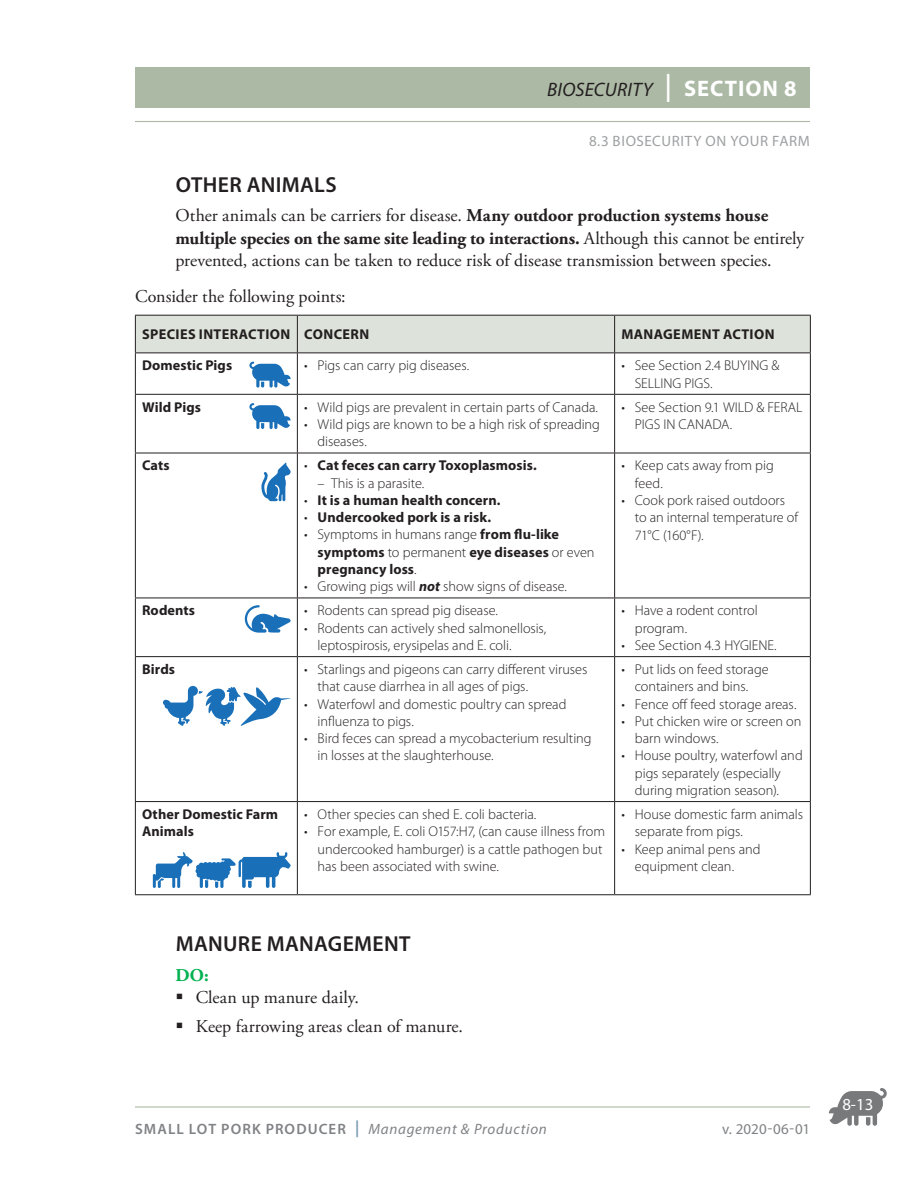
<style>
.page{position:relative;width:918px;height:1188px;background:#fff}
.page>*{position:absolute;margin:0;border:0;box-sizing:border-box;transform-origin:0 0}
.t1{font:600 21.75px "Myriad Pro";letter-spacing:.015em;color:#231f20}
.t2{font:italic 19.5px "Myriad Pro";letter-spacing:.015em;color:#231f20}
.t3{font:18px/22.5px "Adobe Garamond Pro";letter-spacing:.005em;color:#231f20}
.t4{font:700 18px "Adobe Garamond Pro";color:#00b14f}
.t5{font:16.8px "Myriad Pro";color:#fff}
.t6{font:italic 15px "Myriad Pro";letter-spacing:.05em;color:#808285}
.t7{font:15px "Myriad Pro";letter-spacing:.04em;color:#9ea0a2}
.t8{font:15px "Myriad Pro";letter-spacing:.01em;color:#808285}
.t9{font:300 14.25px/17.2px "Myriad Pro";color:#231f20}
.t10{font:700 14.25px/17.2px "Myriad Pro";letter-spacing:.005em;color:#231f20}
.t11{font:700 14.25px "Myriad Pro";letter-spacing:.03em;color:#231f20}
.s1{font-weight:700;font-style:normal;font-size:28.2px;color:#fff}
.s2{font-weight:700;font-style:normal;font-size:22.5px;color:#fff}
.s3{font-weight:700}
.s4{font-weight:300}
.s5{font-weight:700;font-style:italic}
.s6{font-weight:600;font-style:normal}
.s7{font-weight:700;font-style:normal;font-size:16.8px;color:#7d9eb5}
</style>
<div class="page">
<hr style="left:135px;top:1106px;width:675px;height:2px;background:#acb9a5">
<svg style="left:829px;top:1088px;width:58px;height:38px"></svg>
<hr style="left:135px;top:121px;width:675px;height:1px;background:#acb9a5">
<div style="left:135px;top:68px;width:675px;height:40px;background:#acb9a5"></div>
<div style="left:136px;top:316px;width:674px;height:36px;background:#dde2da"></div>
<hr style="left:135px;top:315px;width:162px;height:1px;background:#231f20">
<hr style="left:135px;top:316px;width:1px;height:36px;background:#231f20">
<hr style="left:297px;top:315px;width:318px;height:1px;background:#231f20">
<hr style="left:297px;top:316px;width:1px;height:36px;background:#231f20">
<hr style="left:615px;top:315px;width:196px;height:1px;background:#231f20">
<hr style="left:614px;top:316px;width:1px;height:36px;background:#231f20">
<hr style="left:810px;top:316px;width:1px;height:36px;background:#231f20">
<hr style="left:135px;top:352px;width:162px;height:1px;background:#231f20">
<hr style="left:135px;top:353px;width:1px;height:41px;background:#231f20">
<hr style="left:297px;top:352px;width:318px;height:1px;background:#231f20">
<hr style="left:297px;top:353px;width:1px;height:41px;background:#231f20">
<hr style="left:615px;top:352px;width:196px;height:1px;background:#231f20">
<hr style="left:614px;top:353px;width:1px;height:41px;background:#231f20">
<hr style="left:810px;top:353px;width:1px;height:41px;background:#231f20">
<hr style="left:135px;top:394px;width:162px;height:1px;background:#231f20">
<hr style="left:135px;top:395px;width:1px;height:58px;background:#231f20">
<hr style="left:297px;top:394px;width:318px;height:1px;background:#231f20">
<hr style="left:297px;top:395px;width:1px;height:58px;background:#231f20">
<hr style="left:615px;top:394px;width:196px;height:1px;background:#231f20">
<hr style="left:614px;top:395px;width:1px;height:58px;background:#231f20">
<hr style="left:810px;top:395px;width:1px;height:58px;background:#231f20">
<hr style="left:135px;top:453px;width:162px;height:1px;background:#231f20">
<hr style="left:135px;top:453px;width:1px;height:145px;background:#231f20">
<hr style="left:297px;top:453px;width:318px;height:1px;background:#231f20">
<hr style="left:297px;top:453px;width:1px;height:145px;background:#231f20">
<hr style="left:615px;top:453px;width:196px;height:1px;background:#231f20">
<hr style="left:614px;top:453px;width:1px;height:145px;background:#231f20">
<hr style="left:810px;top:453px;width:1px;height:145px;background:#231f20">
<hr style="left:135px;top:598px;width:162px;height:1px;background:#231f20">
<hr style="left:135px;top:598px;width:1px;height:58px;background:#231f20">
<hr style="left:297px;top:598px;width:318px;height:1px;background:#231f20">
<hr style="left:297px;top:598px;width:1px;height:58px;background:#231f20">
<hr style="left:615px;top:598px;width:196px;height:1px;background:#231f20">
<hr style="left:614px;top:598px;width:1px;height:58px;background:#231f20">
<hr style="left:810px;top:598px;width:1px;height:58px;background:#231f20">
<hr style="left:135px;top:656px;width:162px;height:1px;background:#231f20">
<hr style="left:135px;top:657px;width:1px;height:144px;background:#231f20">
<hr style="left:297px;top:656px;width:318px;height:1px;background:#231f20">
<hr style="left:297px;top:657px;width:1px;height:144px;background:#231f20">
<hr style="left:615px;top:656px;width:196px;height:1px;background:#231f20">
<hr style="left:614px;top:657px;width:1px;height:144px;background:#231f20">
<hr style="left:810px;top:657px;width:1px;height:144px;background:#231f20">
<hr style="left:135px;top:801px;width:162px;height:1px;background:#231f20">
<hr style="left:135px;top:802px;width:1px;height:92px;background:#231f20">
<hr style="left:297px;top:801px;width:318px;height:1px;background:#231f20">
<hr style="left:297px;top:802px;width:1px;height:92px;background:#231f20">
<hr style="left:615px;top:801px;width:196px;height:1px;background:#231f20">
<hr style="left:614px;top:802px;width:1px;height:92px;background:#231f20">
<hr style="left:810px;top:802px;width:1px;height:92px;background:#231f20">
<hr style="left:135px;top:894px;width:162px;height:1px;background:#231f20">
<hr style="left:297px;top:894px;width:318px;height:1px;background:#231f20">
<hr style="left:615px;top:894px;width:196px;height:1px;background:#231f20">
<svg style="left:249px;top:362px;width:42px;height:26px"></svg>
<svg style="left:249px;top:403px;width:42px;height:26px"></svg>
<svg style="left:261px;top:463px;width:30px;height:38px"></svg>
<svg style="left:245px;top:605px;width:46px;height:28px"></svg>
<svg style="left:163px;top:686px;width:128px;height:40px"></svg>
<svg style="left:153px;top:852px;width:138px;height:36px"></svg>
<h2 class="t2" style="left:547px;top:78px;width:251px">BIOSECURITY <span class="s1">|</span> <span class="s2">SECTION 8</span></h2>
<p class="t7" style="left:589px;top:132px;width:222px">8.3 BIOSECURITY ON YOUR FARM</p>
<h1 class="t1" style="left:176px;top:171px;width:163px">OTHER ANIMALS</h1>
<p class="t3" style="left:176px;top:205px;width:630px">Other animals can be carriers for disease. <span class="s3">Many outdoor production systems house multiple species on the same site leading to interactions.</span> Although this cannot be entirely prevented, actions can be taken to reduce risk of disease transmission between species.</p>
<p class="t3" style="left:135px;top:286px;width:212px">Consider the following points:</p>
<p class="t11" style="left:142px;top:325px;width:229px">SPECIES INTERACTION CONCERN</p>
<p class="t11" style="left:622px;top:325px;width:155px">MANAGEMENT ACTION</p>
<p class="t10" style="left:142px;top:356px;width:92px">Domestic Pigs</p>
<p class="t9" style="left:304px;top:357px;width:167px">• Pigs can carry pig diseases.</p>
<p class="t9" style="left:635px;top:357px;width:146px;text-indent:-13px">• See Section 2.4 BUYING &amp;<br>SELLING PIGS.</p>
<p class="t10" style="left:142px;top:398px;width:60px">Wild Pigs</p>
<p class="t9" style="left:304px;top:398px;width:295px">• Wild pigs are prevalent in certain parts of Canada.</p>
<p class="t9" style="left:318px;top:416px;width:284px;text-indent:-13px">• Wild pigs are known to be a high risk of spreading diseases.</p>
<p class="t9" style="left:635px;top:398px;width:169px;text-indent:-13px">• See Section 9.1 WILD &amp; FERAL<br>PIGS IN CANADA.</p>
<p class="t10" style="left:142px;top:457px;width:29px">Cats</p>
<p class="t10" style="left:304px;top:457px;width:234px"><span class="s4">•</span> Cat feces can carry Toxoplasmosis.</p>
<p class="t9" style="left:318px;top:474px;width:108px">– This is a parasite.</p>
<p class="t10" style="left:304px;top:491px;width:198px"><span class="s4">•</span> It is a human health concern.</p>
<p class="t10" style="left:304px;top:508px;width:189px"><span class="s4">•</span> Undercooked pork is a risk.</p>
<p class="t10" style="left:318px;top:526px;width:279px;text-indent:-13px"><span class="s4">• Symptoms in humans range</span> from flu-like symptoms <span class="s4">to permanent</span> eye diseases <span class="s4">or even </span>pregnancy loss<span class="s4">.</span></p>
<p class="t9" style="left:304px;top:578px;width:264px">• Growing pigs will <span class="s5">not</span> show signs of disease.</p>
<p class="t10" style="left:142px;top:602px;width:55px">Rodents</p>
<p class="t9" style="left:304px;top:602px;width:195px">• Rodents can spread pig disease.</p>
<p class="t9" style="left:318px;top:619px;width:230px;text-indent:-13px">• Rodents can actively shed salmonellosis, leptospirosis, erysipelas and E. coli.</p>
<p class="t10" style="left:142px;top:660px;width:35px">Birds</p>
<p class="t9" style="left:318px;top:661px;width:271px;text-indent:-13px">• Starlings and pigeons can carry different viruses that cause diarrhea in all ages of pigs.</p>
<p class="t9" style="left:318px;top:695px;width:250px;text-indent:-13px">• Waterfowl and domestic poultry can spread influenza to pigs.</p>
<p class="t9" style="left:318px;top:730px;width:276px;text-indent:-13px">• Bird feces can spread a mycobacterium resulting in losses at the slaughterhouse.</p>
<p class="t10" style="left:142px;top:805px;width:138px">Other Domestic Farm<br>Animals</p>
<p class="t9" style="left:304px;top:805px;width:234px">• Other species can shed E. coli bacteria.</p>
<p class="t9" style="left:318px;top:823px;width:289px;text-indent:-13px">• For example, E. coli O157:H7, (can cause illness from undercooked hamburger) is a cattle pathogen but has been associated with swine.</p>
<p class="t9" style="left:635px;top:457px;width:141px;text-indent:-13px">• Keep cats away from pig feed.</p>
<p class="t9" style="left:635px;top:491px;width:165px;text-indent:-13px">• Cook pork raised outdoors to an internal temperature of<br>71°C (160°F).</p>
<p class="t9" style="left:635px;top:602px;width:124px;text-indent:-13px">• Have a rodent control program.</p>
<p class="t9" style="left:621px;top:636px;width:157px">• See Section 4.3 HYGIENE.</p>
<p class="t9" style="left:621px;top:661px;width:149px;text-align:center">• Put lids on feed storage containers and bins.</p>
<p class="t9" style="left:621px;top:695px;width:177px">• Fence off feed storage areas.</p>
<p class="t9" style="left:635px;top:712px;width:168px;text-indent:-13px">• Put chicken wire or screen on barn windows.</p>
<p class="t9" style="left:635px;top:747px;width:169px;text-indent:-13px">• House poultry, waterfowl and pigs separately (especially during migration season).</p>
<p class="t9" style="left:635px;top:806px;width:170px;text-indent:-13px">• House domestic farm animals separate from pigs.</p>
<p class="t9" style="left:635px;top:840px;width:127px;text-indent:-13px">• Keep animal pens and equipment clean.</p>
<h1 class="t1" style="left:176px;top:930px;width:236px">MANURE MANAGEMENT</h1>
<p class="t4" style="left:176px;top:964px;width:35px">DO:</p>
<p class="t3" style="left:176px;top:987px;width:185px">▪ Clean up manure daily.</p>
<p class="t3" style="left:176px;top:1016px;width:289px">▪ Keep farrowing areas clean of manure.</p>
<p class="t6" style="left:135px;top:1120px;width:413px"><span class="s6">SMALL LOT PORK PRODUCER</span> <span class="s7">|</span> Management &amp; Production</p>
<p class="t8" style="left:722px;top:1120px;width:90px">v. 2020-06-01</p>
<p class="t5" style="left:842px;top:1094px;width:33px">8-13</p>
</div>
